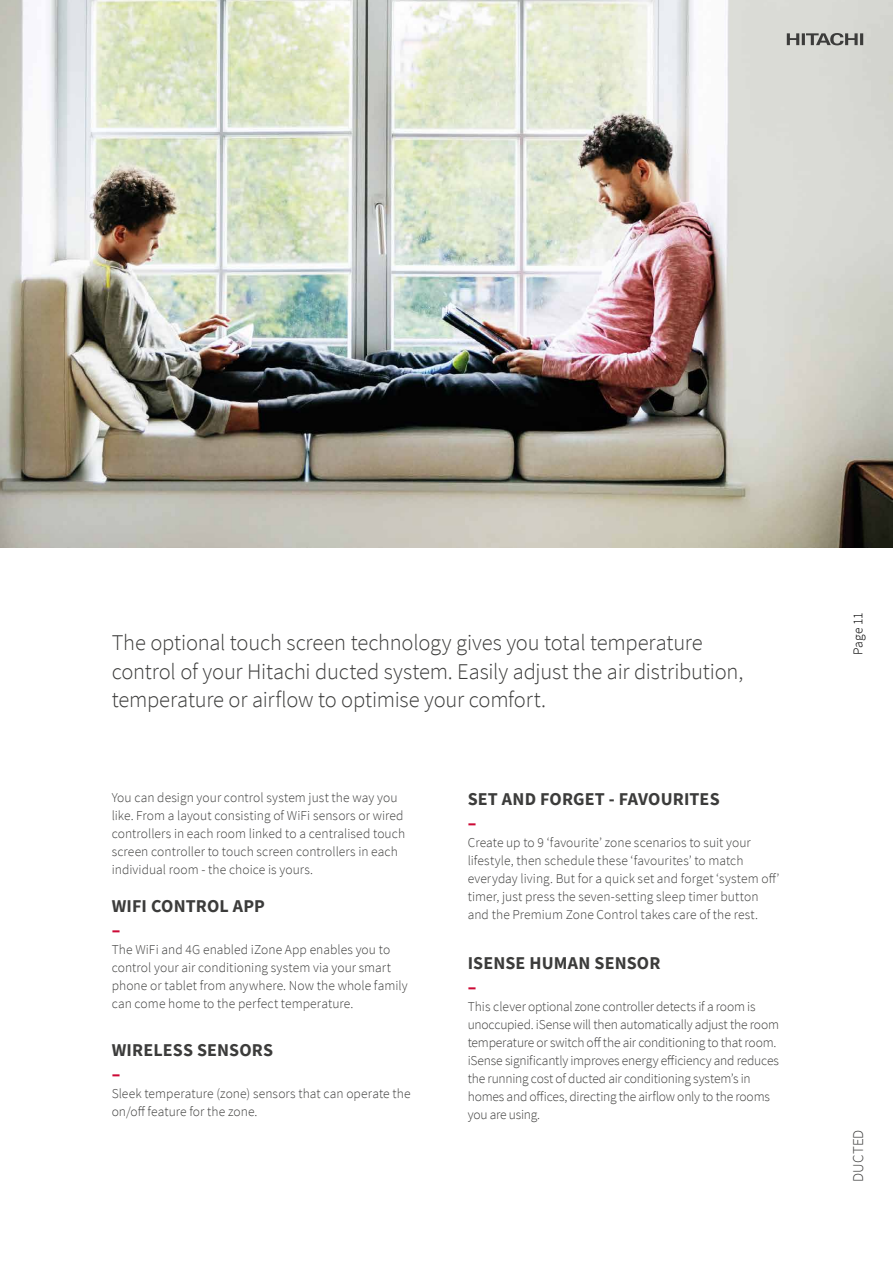
<style>
.page{position:relative;width:893px;height:1263px;background:#fff}
.page>*{position:absolute;margin:0;border:0;box-sizing:border-box;transform-origin:0 0}
.t1{font:300 22.5px/28.5px "Source Sans Pro";letter-spacing:-.01em;color:#3c3c3b}
.t2{font:700 18px "Source Sans Pro";letter-spacing:.01em;color:#3c3c3b}
.t3{font:700 18px "Source Sans Pro";color:#cc0935}
.t4{font:300 15px "Source Sans Pro";letter-spacing:.01em;color:#3c3c3b}
.t5{font:300 13.5px/18px "Source Sans Pro";color:#3c3c3b}
.t6{font:300 13.5px "Source Sans Pro";color:#000}
</style>
<div class="page">
<img style="left:0;top:0;width:893px;height:547px">
<svg style="left:787px;top:33px;width:76px;height:12px"></svg>
<h1 class="t1" style="left:112px;top:628px;width:633px">The optional touch screen technology gives you total temperature control of your Hitachi ducted system. Easily adjust the air distribution, temperature or airflow to optimise your comfort.</h1>
<p class="t5" style="left:112px;top:788px;width:295px">You can design your control system just the way you like. From a layout consisting of WiFi sensors or wired controllers in each room linked to a centralised touch screen controller to touch screen controllers in each individual room - the choice is yours.</p>
<h2 class="t2" style="left:112px;top:894px;width:155px">WIFI CONTROL APP</h2>
<h2 class="t3" style="left:112px;top:918px;width:10px">–</h2>
<p class="t5" style="left:112px;top:941px;width:297px">The WiFi and 4G enabled iZone App enables you to control your air conditioning system via your smart phone or tablet from anywhere. Now the whole family can come home to the perfect temperature.</p>
<h2 class="t2" style="left:112px;top:1037px;width:163px">WIRELESS SENSORS</h2>
<h2 class="t3" style="left:112px;top:1061px;width:10px">–</h2>
<p class="t5" style="left:112px;top:1084px;width:300px">Sleek temperature (zone) sensors that can operate the on/off feature for the zone.</p>
<h2 class="t2" style="left:468px;top:787px;width:254px">SET AND FORGET - FAVOURITES</h2>
<h2 class="t3" style="left:468px;top:811px;width:10px">–</h2>
<p class="t5" style="left:468px;top:834px;width:313px">Create up to 9 ‘favourite’ zone scenarios to suit your lifestyle, then schedule these ‘favourites’ to match everyday living. But for a quick set and forget ‘system off’ timer, just press the seven-setting sleep timer button and the Premium Zone Control takes care of the rest.</p>
<h2 class="t2" style="left:468px;top:950px;width:194px">ISENSE HUMAN SENSOR</h2>
<h2 class="t3" style="left:468px;top:974px;width:10px">–</h2>
<p class="t5" style="left:468px;top:997px;width:313px">This clever optional zone controller detects if a room is unoccupied. iSense will then automatically adjust the room temperature or switch off the air conditioning to that room. iSense significantly improves energy efficiency and reduces the running cost of ducted air conditioning system’s in homes and offices, directing the airflow only to the rooms you are using.</p>
<p class="t6" style="left:849px;top:655px;width:44px;rotate:-90deg">Page 11</p>
<p class="t4" style="left:849px;top:1182px;width:54px;rotate:-90deg">DUCTED</p>
</div>
